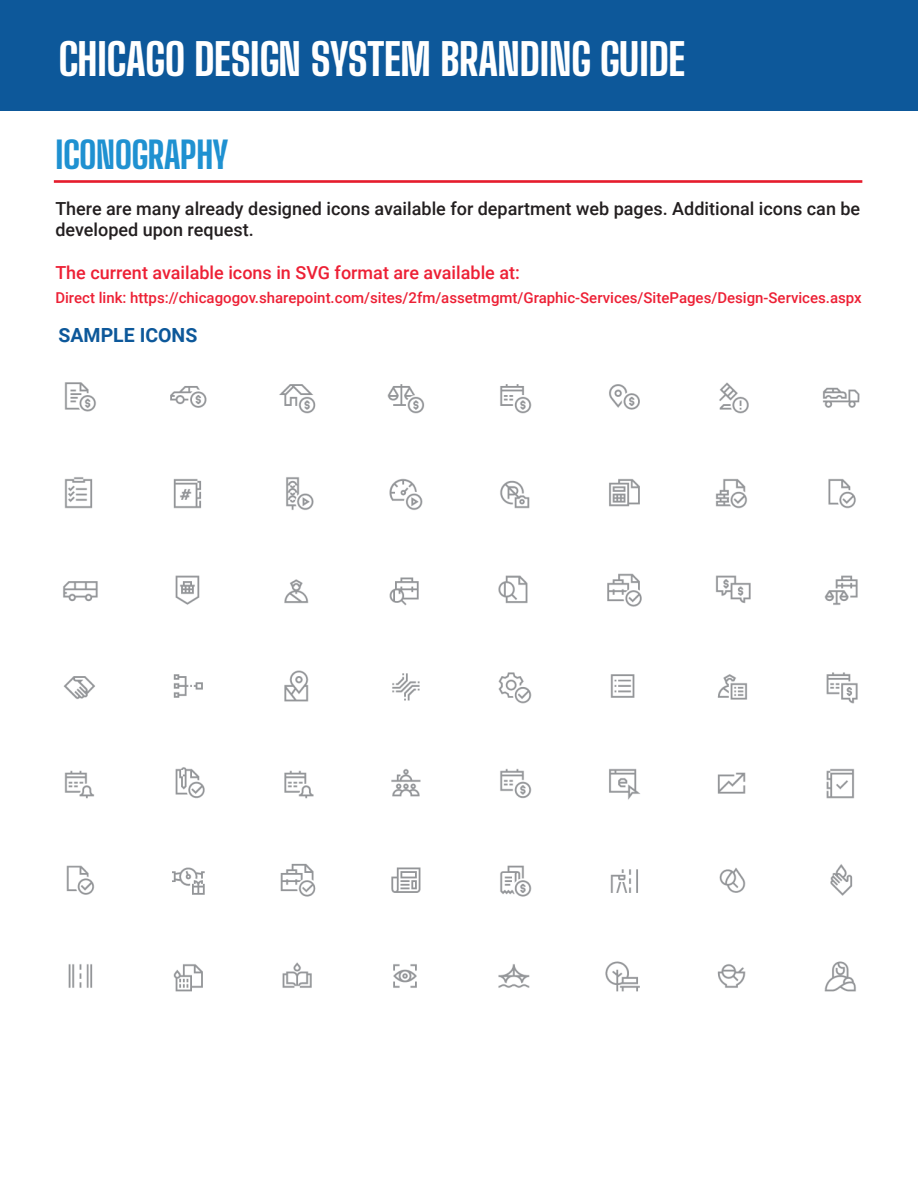
<style>
.page{position:relative;width:918px;height:1188px;background:#fff}
.page>*{position:absolute;margin:0;border:0;box-sizing:border-box;transform-origin:0 0}
.t1{font:800 43.8px "Big Shoulders Display";letter-spacing:-.015em;color:#fff}
.t2{font:800 37.05px "Big Shoulders Display";letter-spacing:-.015em;color:#1f91d1}
.t3{font:700 19.5px "Roboto";color:#0d589a}
.t4{font:500 18px/21.6px "Roboto";color:#231f20}
.t5{font:500 18px "Roboto";color:#ed2035}
.t6{font:500 15px "Roboto";color:#ed2035}
</style>
<div class="page">
<hr style="left:54px;top:180px;width:808px;height:3px;background:#e51d2d">
<div style="left:0;top:0;width:918px;height:110px;background:#0d589a"></div>
<img style="left:63px;top:382px;width:797px;height:610px">
<h1 class="t1" style="left:59px;top:29px;width:628px">CHICAGO DESIGN SYSTEM BRANDING GUIDE</h1>
<h2 class="t2" style="left:55px;top:129px;width:175px">ICONOGRAPHY</h2>
<p class="t4" style="left:55px;top:197px;width:806px">There are many already designed icons available for department web pages. Additional icons can be developed upon request.</p>
<p class="t5" style="left:55px;top:260px;width:466px">The current available icons in SVG format are available at:</p>
<p class="t6" style="left:55px;top:287px;width:808px">Direct link: https://chicagogov.sharepoint.com/sites/2fm/assetmgmt/Graphic-Services/SitePages/Design-Services.aspx</p>
<h3 class="t3" style="left:59px;top:321px;width:140px">SAMPLE ICONS</h3>
</div>
